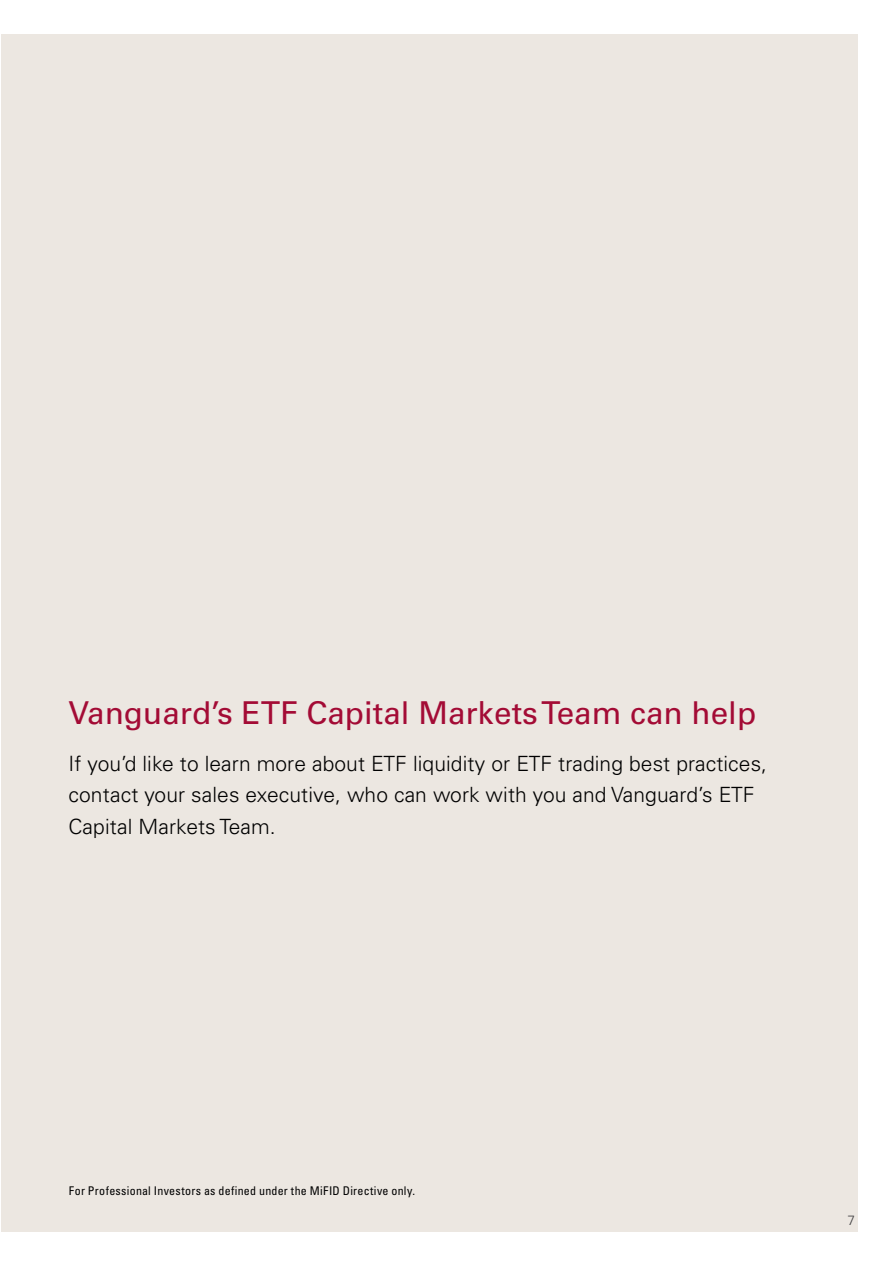
<style>
.page{position:relative;width:893px;height:1263px;background:#fff}
.page>*{position:absolute;margin:0;border:0;box-sizing:border-box;transform-origin:0 0}
.t1{font:31.5px "Univers LT Std";color:#a30b35}
.t2{font:300 21px/31.5px "Univers LT Std";letter-spacing:.005em;color:#000}
.t3{font:300 13.5px "Univers LT Std";color:#414042}
.t4{font:condensed 12px "Univers";letter-spacing:.02em;color:#000}
</style>
<div class="page">
<div style="left:1px;top:34px;width:857px;height:1197px;background:#ece7e1"></div>
<h1 class="t1" style="left:69px;top:695px;width:689px">Vanguard’s ETF Capital Markets Team can help</h1>
<p class="t2" style="left:69px;top:748px;width:700px">If you’d like to learn more about ETF liquidity or ETF trading best practices, contact your sales executive, who can work with you and Vanguard’s ETF<br>Capital Markets Team.</p>
<p class="t4" style="left:69px;top:1183px;width:348px">For Professional Investors as defined under the MiFID Directive only.</p>
<p class="t3" style="left:847px;top:1212px;width:9px">7</p>
</div>
